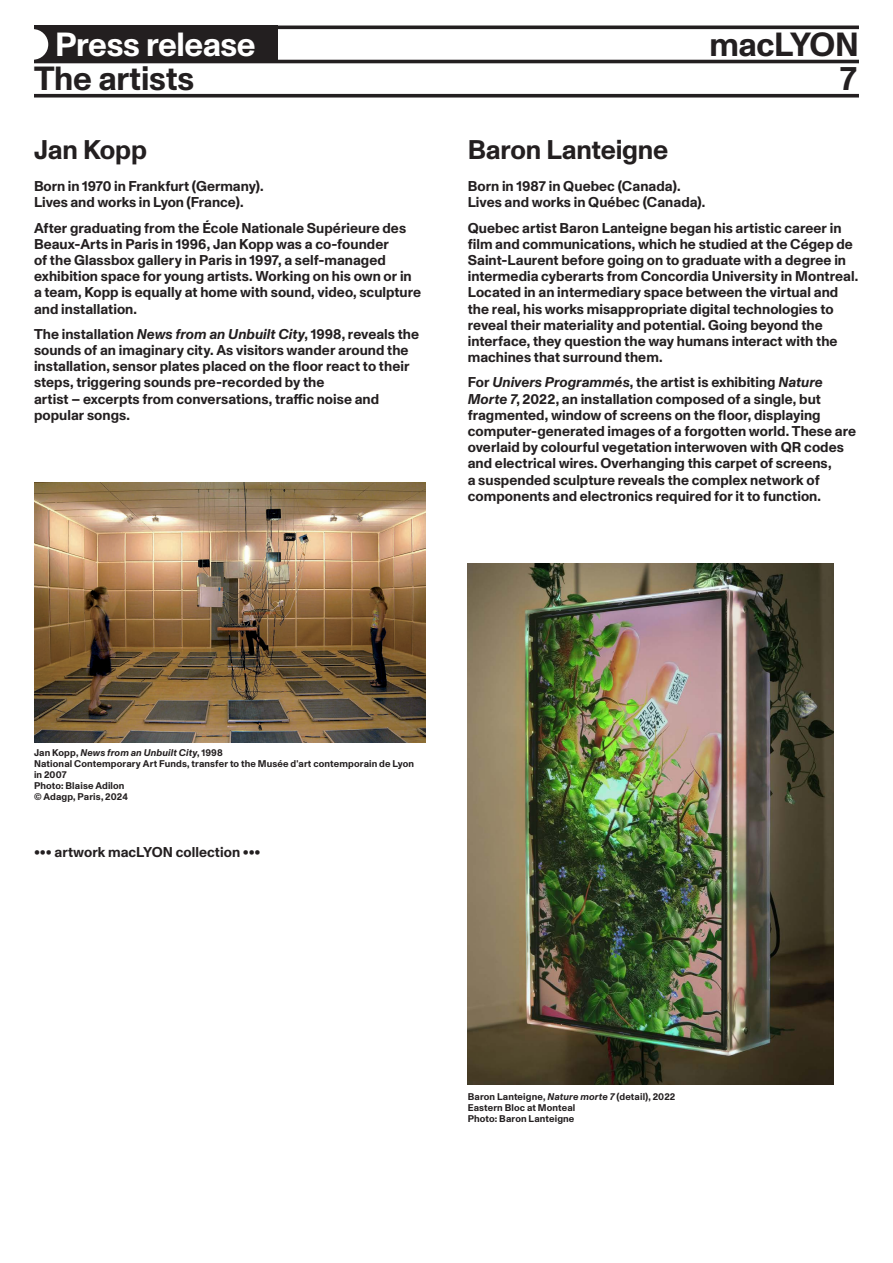
<style>
.page{position:relative;width:893px;height:1263px;background:#fff}
.page>*{position:absolute;margin:0;border:0;box-sizing:border-box;transform-origin:0 0}
.t1{font:700 33.45px "Monument Grotesk";letter-spacing:-.01em;color:#231f20}
.t2{font:700 33.45px "Monument Grotesk";letter-spacing:-.015em;color:#fff}
.TEXTE_FER_GAUCHE{font:700 27px "Monument Grotesk";letter-spacing:-.01em;color:#231f20}
.TEXTE_FER_GAUCHE-2{font:700 14.25px/16.2px "Monument Grotesk";color:#231f20}
.t3{font:700 9.75px/10.8px "Monument Grotesk";letter-spacing:.015em;color:#231f20}
.t4{font:italic 700 9.75px "Monument Grotesk";letter-spacing:.015em;color:#231f20}
.s1{font-style:italic}
.s2{font-style:normal}
</style>
<div class="page">
<img style="left:34px;top:482px;width:391px;height:260px">
<img style="left:468px;top:564px;width:365px;height:520px">
<div style="left:34px;top:26px;width:244px;height:37px;background:#231f20"></div>
<hr style="left:34px;top:26px;width:825px;height:3px;background:#231f20">
<hr style="left:34px;top:60px;width:825px;height:3px;background:#231f20">
<svg style="left:34px;top:94px;width:825px;height:4px;background:#3d393a"></svg>
<svg style="left:34px;top:29px;width:14px;height:31px"></svg>
<p class="t2" style="left:55px;top:20px;width:202px">Press release</p>
<p class="t1" style="left:709px;top:20px;width:151px">macLYON</p>
<p class="t1" style="left:34px;top:54px;width:162px">The artists</p>
<p class="t1" style="left:838px;top:54px;width:22px">7</p>
<p class="TEXTE_FER_GAUCHE" style="left:34px;top:130px;width:114px">Jan Kopp</p>
<p class="TEXTE_FER_GAUCHE-2" style="left:34px;top:177px;width:231px">Born in 1970 in Frankfurt (Germany).<br>Lives and works in Lyon (France).</p>
<p class="TEXTE_FER_GAUCHE-2" style="left:34px;top:219px;width:389px">After graduating from the École Nationale Supérieure des Beaux-Arts in Paris in 1996, Jan Kopp was a co-founder<br>of the Glassbox gallery in Paris in 1997, a self-managed exhibition space for young artists. Working on his own or in a team, Kopp is equally at home with sound, video, sculpture and installation.</p>
<p class="TEXTE_FER_GAUCHE-2" style="left:34px;top:325px;width:387px">The installation <span class="s1">News from an Unbuilt City</span>, 1998, reveals the sounds of an imaginary city. As visitors wander around the installation, sensor plates placed on the floor react to their steps, triggering sounds pre-recorded by the</p>
<p class="TEXTE_FER_GAUCHE-2" style="left:34px;top:390px;width:347px">artist – excerpts from conversations, traffic noise and popular songs.</p>
<p class="TEXTE_FER_GAUCHE" style="left:468px;top:130px;width:202px">Baron Lanteigne</p>
<p class="TEXTE_FER_GAUCHE-2" style="left:468px;top:177px;width:239px">Born in 1987 in Quebec (Canada).<br>Lives and works in Québec (Canada).</p>
<p class="TEXTE_FER_GAUCHE-2" style="left:468px;top:219px;width:392px">Quebec artist Baron Lanteigne began his artistic career in film and communications, which he studied at the Cégep de Saint-Laurent before going on to graduate with a degree in intermedia cyberarts from Concordia University in Montreal.<br>Located in an intermediary space between the virtual and the real, his works misappropriate digital technologies to reveal their materiality and potential. Going beyond the interface, they question the way humans interact with the machines that surround them.</p>
<p class="TEXTE_FER_GAUCHE-2" style="left:468px;top:374px;width:390px">For <span class="s1">Univers Programmés</span>, the artist is exhibiting <span class="s1">Nature Morte 7</span>, 2022, an installation composed of a single, but fragmented, window of screens on the floor, displaying computer-generated images of a forgotten world. These are overlaid by colourful vegetation interwoven with QR codes and electrical wires. Overhanging this carpet of screens,<br>a suspended sculpture reveals the complex network of components and electronics required for it to function.</p>
<p class="t4" style="left:34px;top:746px;width:190px"><span class="s2">Jan Kopp,</span> News from an Unbuilt City<span class="s2">, 1998</span></p>
<p class="t3" style="left:34px;top:758px;width:382px">National Contemporary Art Funds, transfer to the Musée d'art contemporain de Lyon in 2007</p>
<p class="t3" style="left:34px;top:779px;width:92px">Photo: Blaise Adilon</p>
<p class="t3" style="left:34px;top:790px;width:96px">© Adagp, Paris, 2024</p>
<p class="TEXTE_FER_GAUCHE-2" style="left:34px;top:843px;width:228px">••• artwork macLYON collection •••</p>
<p class="t3" style="left:468px;top:1091px;width:209px">Baron Lanteigne, <span class="s1">Nature morte 7</span> (detail), 2022</p>
<p class="t3" style="left:468px;top:1102px;width:109px">Eastern Bloc at Monteal</p>
<p class="t3" style="left:468px;top:1112px;width:108px">Photo: Baron Lanteigne</p>
</div>
